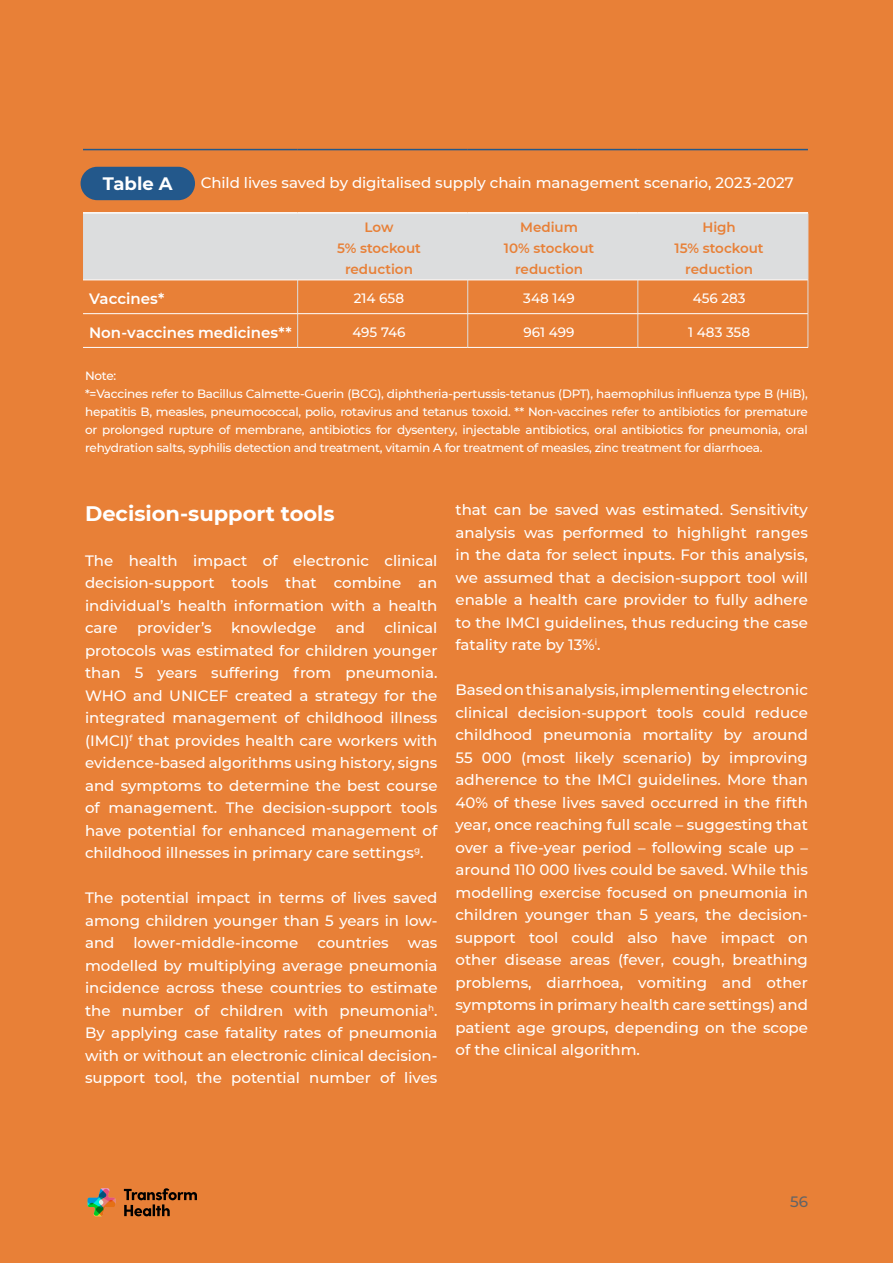
<style>
.page{position:relative;width:893px;height:1263px;background:#e88037}
.page>*{position:absolute;margin:0;border:0;box-sizing:border-box;transform-origin:0 0}
.t1{font:700 21px "Montserrat";color:#fff}
.t2{font:700 18px "Montserrat";color:#fff}
.t3{font:500 15px/22.5px "Montserrat";color:#fff;text-align:justify}
.t4{font:600 15px "Montserrat";color:#fff}
.t5{font:500 15px "Montserrat";color:#636466}
.t6{font:600 13.5px/21px "Montserrat";color:#e88037;text-align:center}
.t7{font:500 13.5px "Montserrat";color:#fff}
.t8{font:500 12px/18px "Montserrat";letter-spacing:-.02em;color:#fff}
</style>
<div class="page">
<div style="left:83px;top:214px;width:725px;height:66px;background:#dcddde"></div>
<hr style="left:638px;top:214px;width:1px;height:66px;background:#dcddde">
<hr style="left:808px;top:214px;width:1px;height:66px;background:#dcddde">
<hr style="left:638px;top:280px;width:1px;height:33px;background:#dcddde">
<hr style="left:808px;top:280px;width:1px;height:34px;background:#dcddde">
<hr style="left:638px;top:314px;width:1px;height:33px;background:#dcddde">
<hr style="left:808px;top:314px;width:1px;height:33px;background:#dcddde">
<hr style="left:297px;top:214px;width:1px;height:66px;background:#dcddde">
<hr style="left:467px;top:214px;width:1px;height:66px;background:#dcddde">
<hr style="left:297px;top:280px;width:1px;height:33px;background:#dcddde">
<hr style="left:467px;top:280px;width:1px;height:33px;background:#dcddde">
<hr style="left:297px;top:314px;width:1px;height:33px;background:#dcddde">
<hr style="left:467px;top:314px;width:1px;height:33px;background:#dcddde">
<hr style="left:83px;top:212px;width:215px;height:2px;background:#fff">
<hr style="left:298px;top:212px;width:170px;height:2px;background:#fff">
<hr style="left:468px;top:212px;width:170px;height:2px;background:#fff">
<hr style="left:638px;top:212px;width:170px;height:2px;background:#fff">
<hr style="left:83px;top:280px;width:215px;height:1px;background:#fff">
<hr style="left:298px;top:280px;width:170px;height:1px;background:#fff">
<hr style="left:468px;top:280px;width:170px;height:1px;background:#fff">
<hr style="left:638px;top:280px;width:170px;height:1px;background:#fff">
<hr style="left:83px;top:313px;width:215px;height:1px;background:#fff">
<hr style="left:298px;top:313px;width:170px;height:1px;background:#fff">
<hr style="left:468px;top:313px;width:170px;height:1px;background:#fff">
<hr style="left:638px;top:313px;width:170px;height:1px;background:#fff">
<hr style="left:83px;top:347px;width:215px;height:1px;background:#fff">
<hr style="left:298px;top:347px;width:170px;height:1px;background:#fff">
<hr style="left:468px;top:347px;width:170px;height:1px;background:#fff">
<hr style="left:638px;top:347px;width:170px;height:1px;background:#fff">
<hr style="left:83px;top:149px;width:215px;height:1px;background:#23588b">
<hr style="left:298px;top:149px;width:170px;height:1px;background:#23588b">
<hr style="left:468px;top:149px;width:170px;height:1px;background:#23588b">
<hr style="left:638px;top:149px;width:170px;height:1px;background:#23588b">
<div style="left:81px;top:167px;width:114px;height:33px;background:#23588b;border-radius:17px"></div>
<svg style="left:124px;top:1188px;width:73px;height:28px"></svg>
<svg style="left:88px;top:1188px;width:28px;height:28px"></svg>
<p class="t2" style="left:103px;top:170px;width:71px">Table A</p>
<p class="t3" style="left:201px;top:171px;width:595px">Child lives saved by digitalised supply chain management scenario, 2023-2027</p>
<p class="t6" style="left:337px;top:216px;width:85px">Low<br>5% stockout reduction</p>
<p class="t6" style="left:504px;top:216px;width:92px">Medium<br>10% stockout reduction</p>
<p class="t6" style="left:675px;top:216px;width:91px">High<br>15% stockout reduction</p>
<p class="t4" style="left:89px;top:288px;width:77px">Vaccines*</p>
<p class="t7" style="left:354px;top:289px;width:52px">214 658</p>
<p class="t7" style="left:523px;top:289px;width:53px">348 149</p>
<p class="t7" style="left:693px;top:289px;width:54px">456 283</p>
<p class="t4" style="left:89px;top:322px;width:204px">Non-vaccines medicines**</p>
<p class="t7" style="left:352px;top:323px;width:55px">495 746</p>
<p class="t7" style="left:524px;top:323px;width:52px">961 499</p>
<p class="t7" style="left:688px;top:323px;width:63px">1 483 358</p>
<p class="t8" style="left:85px;top:366px;width:724px">Note:<br>*=Vaccines refer to Bacillus Calmette-Guerin (BCG), diphtheria-pertussis-tetanus (DPT), haemophilus influenza type B (HiB), hepatitis B, measles, pneumococcal, polio, rotavirus and tetanus toxoid. ** Non-vaccines refer to antibiotics for premature or prolonged rupture of membrane, antibiotics for dysentery, injectable antibiotics, oral antibiotics for pneumonia, oral rehydration salts, syphilis detection and treatment, vitamin A for treatment of measles, zinc treatment for diarrhoea.</p>
<h1 class="t1" style="left:85px;top:498px;width:251px">Decision-support tools</h1>
<p class="t3" style="left:85px;top:549px;width:354px">The health impact of electronic clinical decision-support tools that combine an individual’s health information with a health care</p>
<p class="t3" style="left:85px;top:616px;width:354px;text-indent:299px">clinical protocols was estimated for children younger than 5 years suffering from pneumonia.<br>WHO and UNICEF created a strategy for the integrated management of childhood illness (IMCI)<sup>f</sup> that provides health care workers with evidence-based algorithms using history, signs and symptoms to determine the best course of management. The decision-support tools have potential for enhanced management of childhood illnesses in primary care settings<sup>g</sup>.</p>
<p class="t3" style="left:85px;top:886px;width:354px">The potential impact in terms of lives saved among children younger than 5 years in low&shy;and</p>
<p class="t3" style="left:137px;top:616px;width:76px">provider’s</p>
<p class="t3" style="left:231px;top:616px;width:87px">knowledge</p>
<p class="t3" style="left:336px;top:616px;width:31px">and</p>
<p class="t3" style="left:133px;top:931px;width:166px">lower-middle-income</p>
<p class="t3" style="left:317px;top:931px;width:73px">countries</p>
<p class="t3" style="left:85px;top:931px;width:354px;text-indent:323px">was modelled by multiplying average pneumonia incidence across these countries to estimate the number of children with pneumonia<sup>h</sup>.<br>By applying case fatality rates of pneumonia with or without an electronic clinical decision&shy;support tool, the potential number of lives</p>
<p class="t3" style="left:455px;top:498px;width:354px">that can be saved was estimated. Sensitivity analysis was performed to highlight ranges in the data for select inputs. For this analysis, we assumed that a decision-support tool will enable a health care provider to fully adhere to the IMCI guidelines, thus reducing the case fatality rate by 13%<sup>i</sup>.</p>
<p class="t3" style="left:455px;top:678px;width:354px">Based on this analysis, implementing electronic clinical decision-support tools could reduce childhood pneumonia mortality by around 55 000 (most likely scenario) by improving adherence to the IMCI guidelines. More than 40% of these lives saved occurred in the fifth year, once reaching full scale – suggesting that over a five-year period – following scale up – around 110 000 lives could be saved. While this modelling exercise focused on pneumonia in children younger than 5 years, the decision&shy;support tool could also have impact on other disease areas (fever, cough, breathing problems, diarrhoea, vomiting and other symptoms in primary health care settings) and patient age groups, depending on the scope of the clinical algorithm.</p>
<p class="t5" style="left:790px;top:1192px;width:19px">56</p>
</div>
